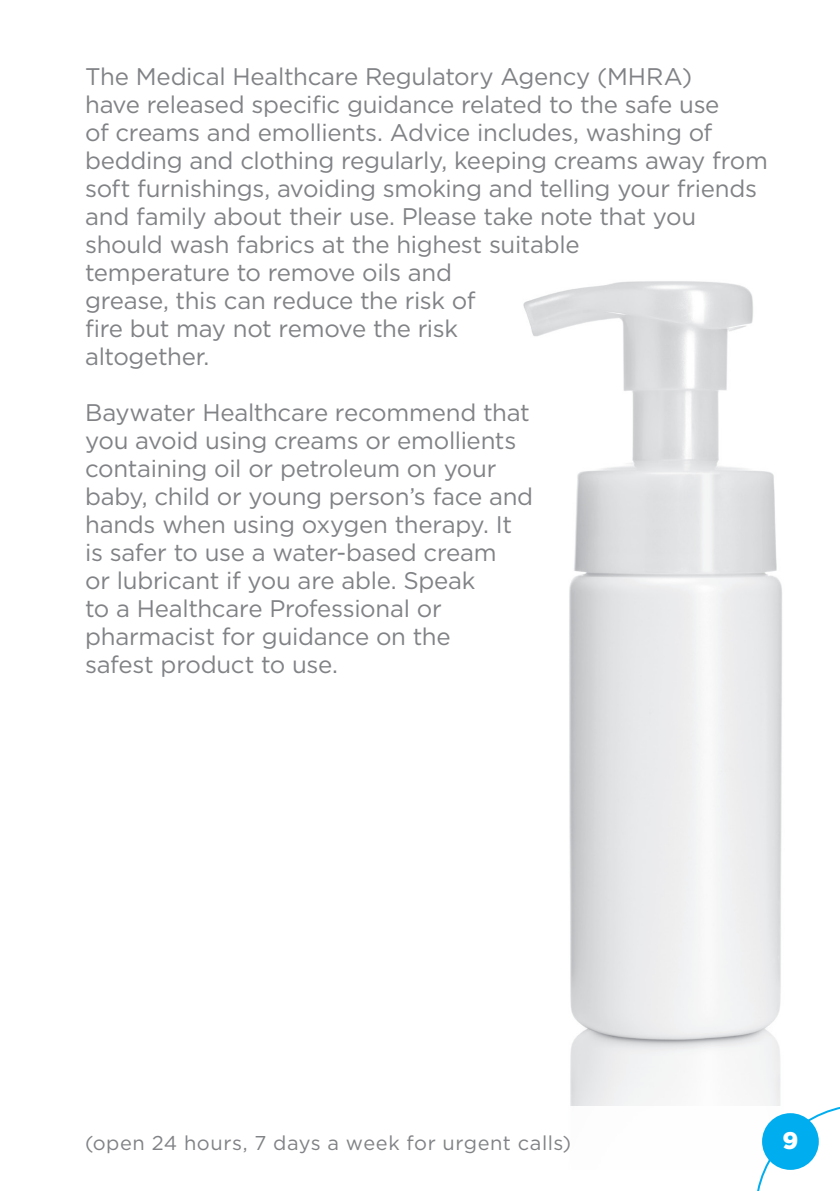
<style>
.page{position:relative;width:840px;height:1191px;background:#fff}
.page>*{position:absolute;margin:0;border:0;box-sizing:border-box;transform-origin:0 0}
.t1{font:24px/28px "Gotham";letter-spacing:-.015em;color:#808285}
.t2{font:900 24px "Gotham";color:#fff}
.t3{font:20px "Gotham";letter-spacing:.025em;color:#808285}
</style>
<div class="page">
<img style="left:523px;top:281px;width:259px;height:825px">
<svg style="left:754px;top:1104px;width:85px;height:87px"></svg>
<div style="left:761px;top:1113px;width:57px;height:56px;background:#00aeef;border-radius:50%"></div>
<p class="t1" style="left:85px;top:62px;width:683px">The Medical Healthcare Regulatory Agency (MHRA)<br>have released specific guidance related to the safe use<br>of creams and emollients. Advice includes, washing of bedding and clothing regularly, keeping creams away from soft furnishings, avoiding smoking and telling your friends and family about their use. Please take note that you should wash fabrics at the highest suitable<br>temperature to remove oils and<br>grease, this can reduce the risk of<br>fire but may not remove the risk<br>altogether.</p>
<p class="t1" style="left:85px;top:398px;width:449px">Baywater Healthcare recommend that you avoid using creams or emollients containing oil or petroleum on your baby, child or young person’s face and hands when using oxygen therapy. It is safer to use a water-based cream<br>or lubricant if you are able. Speak<br>to a Healthcare Professional or pharmacist for guidance on the<br>safest product to use.</p>
<p class="t3" style="left:85px;top:1131px;width:487px">(open 24 hours, 7 days a week for urgent calls)</p>
<p class="t2" style="left:782px;top:1126px;width:17px">9</p>
</div>
